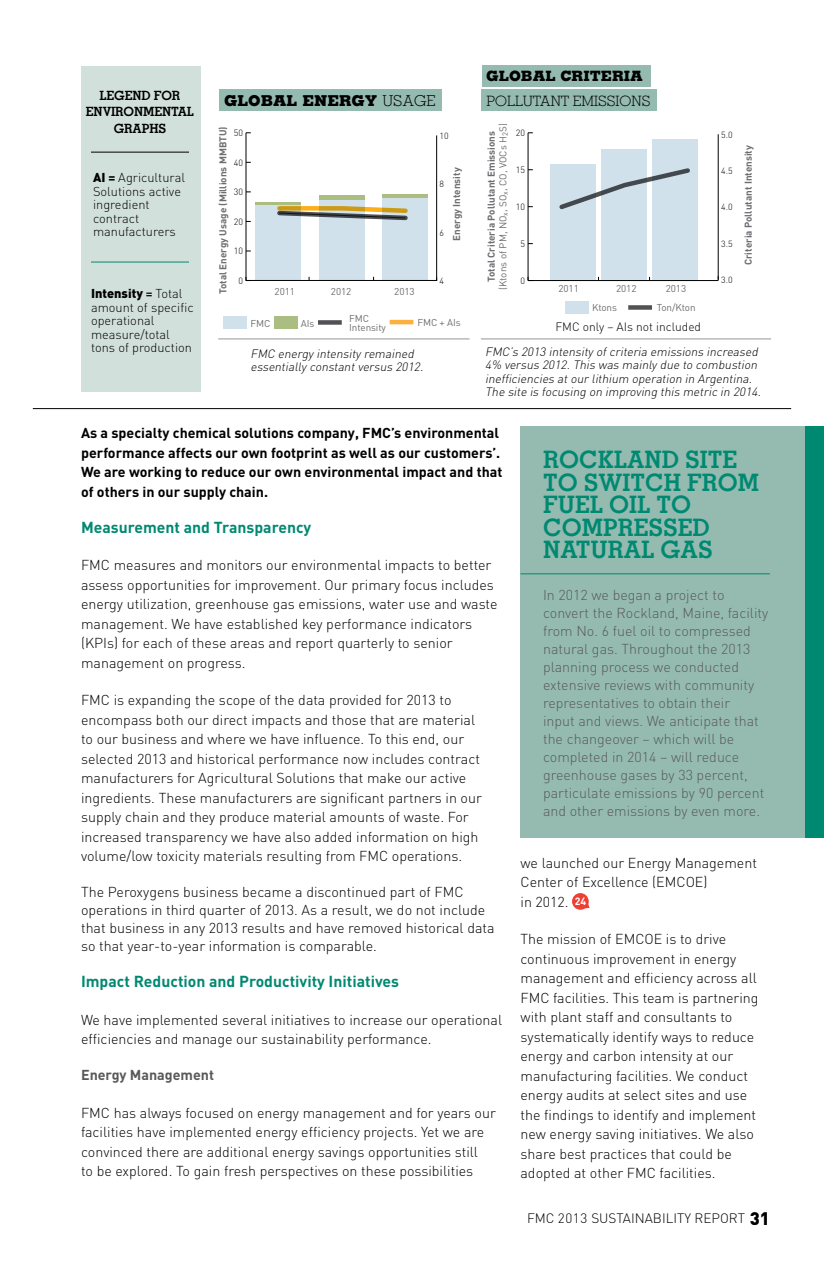
<style>
.page{position:relative;width:824px;height:1269px;background:#fff}
.page>*{position:absolute;margin:0;border:0;box-sizing:border-box;transform-origin:0 0}
.t1{font:700 24px/22.5px "Memphis";color:#008971}
.t2{font:700 15.75px "DIN";color:#008971}
.t3{font:800 15px "Memphis";color:#000}
.t4{font:300 14.25px/19.5px "DIN";color:#000}
.t5{font:300 14.25px/18px "DIN";color:#58595b}
.t6{font:700 14.25px/19.5px "DIN";color:#000}
.t7{font:300 14.25px "Memphis";color:#000}
.t8{font:700 14.25px "DIN";color:#58595b}
.t9{font:800 14.25px "Memphis";color:#000}
.t10{font:300 13.5px "DIN";color:#000}
.t11{font:300 12.75px/13.5px "DIN";color:#000}
.t12{font:700 12.75px/16.5px "Memphis";letter-spacing:-.01em;color:#000}
.t13{font:italic 300 12px/13.5px "DIN";color:#000}
.t14{font:300 12px "DIN";color:#000}
.t15{font:700 9.9px/11.7px "DIN";color:#6d6e71;text-align:center}
.t16{font:9.9px/9px "DIN";letter-spacing:-.01em;color:#6d6e71}
.t17{font:300 9px "DIN";color:#000}
.t18{font:300 8.85px "DIN";color:#000}
.s1{font-weight:900}
.s2{font-weight:700}
.s3{font-weight:500}
.s4{font-weight:300}
.s5{font-weight:400}
.s6{font-weight:700;font-size:10.5px;color:#fff}
.s7{font-weight:900;font-size:18px}
</style>
<div class="page">
<div style="left:520px;top:427px;width:304px;height:411px;background:#95bbb1"></div>
<div style="left:805px;top:427px;width:19px;height:411px;background:#008971"></div>
<hr style="left:520px;top:573px;width:250px;height:1px;background:#008971">
<hr style="left:33px;top:408px;width:758px;height:1px;background:#000">
<svg style="left:572px;top:893px;width:17px;height:17px"></svg>
<div style="left:219px;top:89px;width:223px;height:22px;background:#95bbb1"></div>
<div style="left:223px;top:316px;width:24px;height:13px;background:#d0e1eb"></div>
<div style="left:274px;top:316px;width:24px;height:13px;background:#acbd82"></div>
<div style="left:318px;top:320px;width:24px;height:5px;background:#515254"></div>
<hr style="left:389px;top:320px;width:24px;height:4px;background:#fbb040">
<div style="left:481px;top:65px;width:169px;height:21px;background:#95bbb1"></div>
<div style="left:564px;top:301px;width:24px;height:12px;background:#d0e1eb"></div>
<div style="left:628px;top:305px;width:24px;height:5px;background:#515254"></div>
<div style="left:81px;top:66px;width:120px;height:326px;background:#d2e0db"></div>
<hr style="left:218px;top:339px;width:251px;height:1px;background:#939598">
<hr style="left:481px;top:339px;width:290px;height:1px;background:#939598">
<hr style="left:91px;top:262px;width:98px;height:1px;background:#008971">
<div style="left:481px;top:89px;width:175px;height:22px;background:#95bbb1"></div>
<hr style="left:527px;top:133px;width:1px;height:148px;background:#000">
<div style="left:651px;top:139px;width:46px;height:142px;background:#d0e1eb"></div>
<div style="left:600px;top:149px;width:46px;height:132px;background:#d0e1eb"></div>
<div style="left:549px;top:164px;width:46px;height:117px;background:#d0e1eb"></div>
<hr style="left:528px;top:280px;width:190px;height:1px;background:#000">
<hr style="left:717px;top:134px;width:1px;height:146px;background:#000">
<svg style="left:559px;top:168px;width:131px;height:41px"></svg>
<hr style="left:245px;top:133px;width:1px;height:148px;background:#000">
<hr style="left:255px;top:202px;width:46px;height:3px;background:#acbd82">
<div style="left:319px;top:195px;width:45px;height:5px;background:#acbd82"></div>
<hr style="left:382px;top:194px;width:46px;height:4px;background:#acbd82">
<div style="left:255px;top:205px;width:46px;height:76px;background:#d0e1eb"></div>
<div style="left:319px;top:200px;width:45px;height:81px;background:#d0e1eb"></div>
<div style="left:382px;top:198px;width:46px;height:83px;background:#d0e1eb"></div>
<hr style="left:436px;top:135px;width:1px;height:146px;background:#000">
<svg style="left:277px;top:206px;width:130px;height:14px"></svg>
<hr style="left:246px;top:280px;width:190px;height:1px;background:#000">
<hr style="left:91px;top:152px;width:98px;height:1px;background:#000">
<p class="t12" style="left:86px;top:87px;width:96px;text-indent:14px">LEGEND FOR<br>ENVIRONM</p>
<p class="t12" style="left:154px;top:103px;width:33px">ENTAL</p>
<p class="t12" style="left:114px;top:120px;width:29px">GRAPH</p>
<p class="t12" style="left:158px;top:120px;width:9px">S</p>
<p class="t11" style="left:93px;top:171px;width:93px"><span class="s1">AI</span> <span class="s2">=</span> Agricultural<br>Solutions active ingredient contract manufacturers</p>
<p class="t11" style="left:91px;top:287px;width:104px"><span class="s1">Intensity</span> <span class="s3">=</span> Total amount of specific operational measure/total tons of production</p>
<p class="t3" style="left:224px;top:91px;width:213px">GLOBAL ENERGY <span class="s4">USAGE</span></p>
<p class="t15" style="left:217px;top:294px;width:170px;rotate:-90deg">Total Energy Usage (Millions MMBTU)</p>
<p class="t17" style="left:234px;top:127px;width:11px">50</p>
<p class="t18" style="left:439px;top:130px;width:11px">10</p>
<p class="t17" style="left:234px;top:157px;width:11px">40</p>
<p class="t15" style="left:450px;top:241px;width:75px;rotate:-90deg">Energy I ntensity</p>
<p class="t18" style="left:439px;top:179px;width:6px">8</p>
<p class="t17" style="left:234px;top:186px;width:11px">30</p>
<p class="t17" style="left:234px;top:216px;width:11px">20</p>
<p class="t18" style="left:439px;top:227px;width:6px">6</p>
<p class="t17" style="left:234px;top:246px;width:11px">10</p>
<p class="t17" style="left:238px;top:275px;width:6px">0</p>
<p class="t18" style="left:439px;top:276px;width:6px">4</p>
<p class="t16" style="left:274px;top:287px;width:22px">2011</p>
<p class="t16" style="left:331px;top:287px;width:22px">2012</p>
<p class="t16" style="left:394px;top:287px;width:22px">2013</p>
<p class="t9" style="left:486px;top:67px;width:158px">GLOBAL CRITERIA</p>
<p class="t7" style="left:486px;top:92px;width:165px">POLLUTANT EMISSIONS</p>
<p class="t15" style="left:485px;top:290px;width:168px;rotate:-90deg">Total Criteria Pollutant Emissions <span class="s5">(Ktons of PM, NO</span><sub>x</sub><span class="s5">, SO</span><sub>x</sub><span class="s5">, CO, VOCs H</span><sub>2</sub><span class="s5">S)</span></p>
<p class="t17" style="left:516px;top:127px;width:11px">20</p>
<p class="t17" style="left:516px;top:164px;width:11px">15</p>
<p class="t17" style="left:516px;top:201px;width:11px">10</p>
<p class="t17" style="left:520px;top:238px;width:6px">5</p>
<p class="t17" style="left:520px;top:275px;width:6px">0</p>
<p class="t16" style="left:558px;top:284px;width:22px">2011</p>
<p class="t16" style="left:616px;top:284px;width:22px">2012</p>
<p class="t16" style="left:665px;top:284px;width:22px">2013</p>
<p class="t16" style="left:592px;top:303px;width:26px">Ktons</p>
<p class="t16" style="left:656px;top:303px;width:40px">Ton/Kton</p>
<p class="t16" style="left:250px;top:318px;width:21px">FMC</p>
<p class="t16" style="left:301px;top:318px;width:15px">AIs</p>
<p class="t16" style="left:349px;top:313px;width:38px">FMC<br>Intensity</p>
<p class="t16" style="left:417px;top:318px;width:45px">FMC + AIs</p>
<p class="t14" style="left:555px;top:319px;width:147px">FMC only – AIs not included</p>
<p class="t18" style="left:721px;top:129px;width:13px">5.0</p>
<p class="t18" style="left:721px;top:165px;width:13px">4.5</p>
<p class="t18" style="left:721px;top:202px;width:13px">4.0</p>
<p class="t18" style="left:721px;top:238px;width:13px">3.5</p>
<p class="t18" style="left:721px;top:274px;width:13px">3.0</p>
<p class="t15" style="left:742px;top:265px;width:121px;rotate:-90deg">Criteria Pollutant I ntensity</p>
<p class="t13" style="left:250px;top:346px;width:177px">FMC energy intensity remained essentially constantversus 2012.</p>
<p class="t13" style="left:485px;top:345px;width:280px">FMC’s 2013 intensity ofcriteria emissions increased 4% versus 2012.This was mainly due to combustion inefficiencies atour lithium operation in Argentina.<br>The site is focusing on improving this metric in 2014.</p>
<p class="t6" style="left:81px;top:423px;width:423px">As a specialty chemical solutions company, FMC’s environmental performance affects our own footprint as well as our customers’.<br>We are working to reduce our own environmental impact and that of others in our supply chain.</p>
<p class="t2" style="left:81px;top:517px;width:232px">Measurement and Transparency</p>
<p class="t4" style="left:81px;top:555px;width:418px">FMC measures and monitors our environmental impacts to better assess opportunities for improvement. Our primary focus includes energy utilization, greenhouse gas emissions, water use and waste management. We have established key performance indicators (KPIs) for each of these areas and report quarterly to senior management on progress.</p>
<p class="t4" style="left:81px;top:690px;width:402px">FMC is expanding the scope of the data provided for 2013 to encompass both our direct impacts and those that are material to our business and where we have influence. To this end, our selected 2013 and historical performance now includes contract manufacturers for Agricultural Solutions that make our active ingredients. These manufacturers are significant partners in our supply chain and they produce material amounts of waste. For increased transparency we have also added information on high volume/low toxicity materials resulting from FMC operations.</p>
<p class="t4" style="left:81px;top:883px;width:415px;line-height:18px">The Peroxygens business became a discontinued part of FMC operations in third quarter of 2013. As a result, we do not include that business in any 2013 results and have removed historical data so that year-to-year information is comparable.</p>
<p class="t2" style="left:81px;top:971px;width:319px">I mpact Reduction and Productivity I nitiatives</p>
<p class="t4" style="left:81px;top:1010px;width:422px">We have implemented several initiatives to increase our operational efficiencies and manage our sustainability performance.</p>
<p class="t8" style="left:81px;top:1066px;width:135px">Energy Management</p>
<p class="t4" style="left:81px;top:1103px;width:416px">FMC has always focused on energy management and for years our facilities have implemented energy efficiency projects. Yet we are convinced there are additional energy savings opportunities still<br>to be explored. To gain fresh perspectives on these possibilities</p>
<h1 class="t1" style="left:543px;top:448px;width:217px">ROCKLAND SITE<br>TO SWITCH FROM<br>FUEL OIL TO<br>COMPRESSE</h1>
<h1 class="t1" style="left:543px;top:516px;width:169px;text-align:right">D<br>NATURAL GAS</h1>
<p class="t5" style="left:543px;top:586px;width:227px">In 2012 we began a project to convert the Rockland, Maine, facility from No. 6 fuel oil to compressed natural gas. Throughout the 2013 planning process we conducted extensive reviews with community representatives to obtain their<br>input and views. We anticipate that the changeover – which will be completed in 2014 – will reduce greenhouse gases by 33 percent, particulate emissions by 90 percent and other emissions by even more.</p>
<p class="t4" style="left:520px;top:853px;width:238px">we launched our Energy Management<br>Center of Excellence (EMCOE)<br>in 2012. <span class="s6">24</span></p>
<p class="t4" style="left:520px;top:929px;width:239px">The mission of EMCOE is to drive continuous improvement in energy management and efficiency across all FMC facilities. This team is partnering with plant staff and consultants to systematically identify ways to reduce energy and carbon intensity at our manufacturing facilities. We conduct energy audits at select sites and use the findings to identify and implement new energy saving initiatives. We also share best practices that could be adopted at other FMC facilities.</p>
<p class="t10" style="left:527px;top:1210px;width:244px">FMC 2013 SUSTAINABILITY REPORT <span class="s7">31</span></p>
</div>
